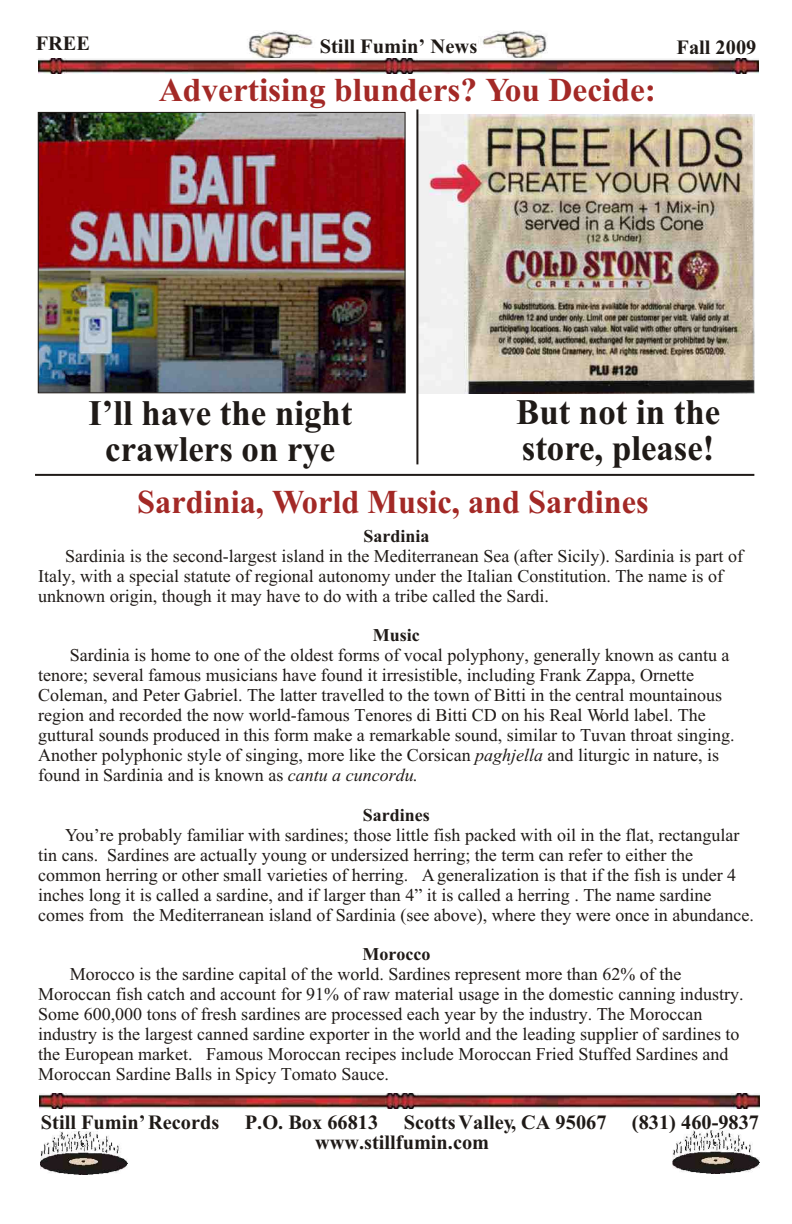
<style>
.page{position:relative;width:792px;height:1224px;background:#fff}
.page>*{position:absolute;margin:0;border:0;box-sizing:border-box;transform-origin:0 0}
.t1{font:700 36px/35.8px "Times New Roman";color:#1f1a17}
.t2{font:700 33.4px "Times New Roman";color:#a32926}
.t3{font:700 20.4px "Times New Roman";color:#1f1a17}
.t4{font:18px/20px "Times New Roman";color:#1f1a17}
.t5{font:700 18px "Times New Roman";color:#1f1a17}
.s1{font-style:italic}
</style>
<div class="page">
<img style="left:40px;top:1094px;width:720px;height:14px">
<img style="left:672px;top:1131px;width:87px;height:43px">
<img style="left:40px;top:1131px;width:87px;height:43px">
<img style="left:247px;top:30px;width:301px;height:29px">
<img style="left:38px;top:59px;width:721px;height:14px">
<img style="left:40px;top:114px;width:363px;height:277px">
<div style="left:38px;top:112px;width:367px;height:281px;border:1px solid #1f1a17"></div>
<img style="left:418px;top:115px;width:337px;height:279px">
<hr style="left:35px;top:474px;width:719px;height:2px;background:#1f1a17">
<hr style="left:416px;top:109px;width:2px;height:355px;background:#1f1a17">
<p class="t3" style="left:36px;top:37px;width:56px">FREE</p>
<p class="t3" style="left:320px;top:39px;width:159px">Still Fumin’ News</p>
<p class="t3" style="left:677px;top:40px;width:81px">Fall 2009</p>
<h2 class="t2" style="left:159px;top:78px;width:499px">Advertising blunders? You Decide:</h2>
<h1 class="t1" style="left:88px;top:399px;width:266px;text-align:center">I’ll have the night crawlers on rye</h1>
<h1 class="t1" style="left:516px;top:398px;width:206px">But not in the store, please!</h1>
<h2 class="t2" style="left:137px;top:490px;width:513px">Sardinia, World Music, and Sardines</h2>
<p class="t5" style="left:363px;top:530px;width:68px">Sardinia</p>
<p class="t4" style="left:38px;top:547px;width:706px;text-indent:27px">Sardinia is the second-largest island in the Mediterranean Sea (after Sicily). Sardinia is part of<br>Italy, with a special statute of regional autonomy under the Italian Constitution. The name is of unknown origin, though it may have to do with a tribe called the Sardi.</p>
<p class="t5" style="left:373px;top:629px;width:49px">Music</p>
<p class="t4" style="left:38px;top:647px;width:698px;text-indent:32px">Sardinia is home to one of the oldest forms of vocal polyphony, generally known as cantu a tenore; several famous musicians have found it irresistible, including Frank Zappa, Ornette Coleman, and Peter Gabriel. The latter travelled to the town of Bitti in the central mountainous region and recorded the now world-famous Tenores di Bitti CD on his Real World label. The guttural sounds produced in this form make a remarkable sound, similar to Tuvan throat singing.<br>Another polyphonic style of singing, more like the Corsican <span class="s1">paghjella</span> and liturgic in nature, is found in Sardinia and is known as <span class="s1">cantu a cuncordu</span>.</p>
<p class="t5" style="left:363px;top:809px;width:69px">Sardines</p>
<p class="t4" style="left:38px;top:827px;width:717px;text-indent:27px">You’re probably familiar with sardines; those little fish packed with oil in the flat, rectangular tin cans. Sardines are actually young or undersized herring; the term can refer to either the common herring or other small varieties of herring. A generalization is that if the fish is under 4 inches long it is called a sardine, and if larger than 4” it is called a herring . The name sardine comes from the Mediterranean island of Sardinia (see above), where they were once in abundance.</p>
<p class="t5" style="left:363px;top:948px;width:70px">Morocco</p>
<p class="t4" style="left:38px;top:966px;width:707px;text-indent:32px">Morocco is the sardine capital of the world. Sardines represent more than 62% of the Moroccan fish catch and account for 91% of raw material usage in the domestic canning industry.<br>Some 600,000 tons of fresh sardines are processed each year by the industry. The Moroccan industry is the largest canned sardine exporter in the world and the leading supplier of sardines to the European market. Famous Moroccan recipes include Moroccan Fried Stuffed Sardines and Moroccan Sardine Balls in Spicy Tomato Sauce.</p>
<p class="t3" style="left:41px;top:1115px;width:339px">Still Fumin’ Records P.O. Box 66813</p>
<p class="t3" style="left:404px;top:1115px;width:204px">Scotts Valley, CA 95067</p>
<p class="t3" style="left:632px;top:1115px;width:129px">(831) 460-9837</p>
<p class="t3" style="left:315px;top:1135px;width:176px">www.stillfumin.com</p>
</div>
